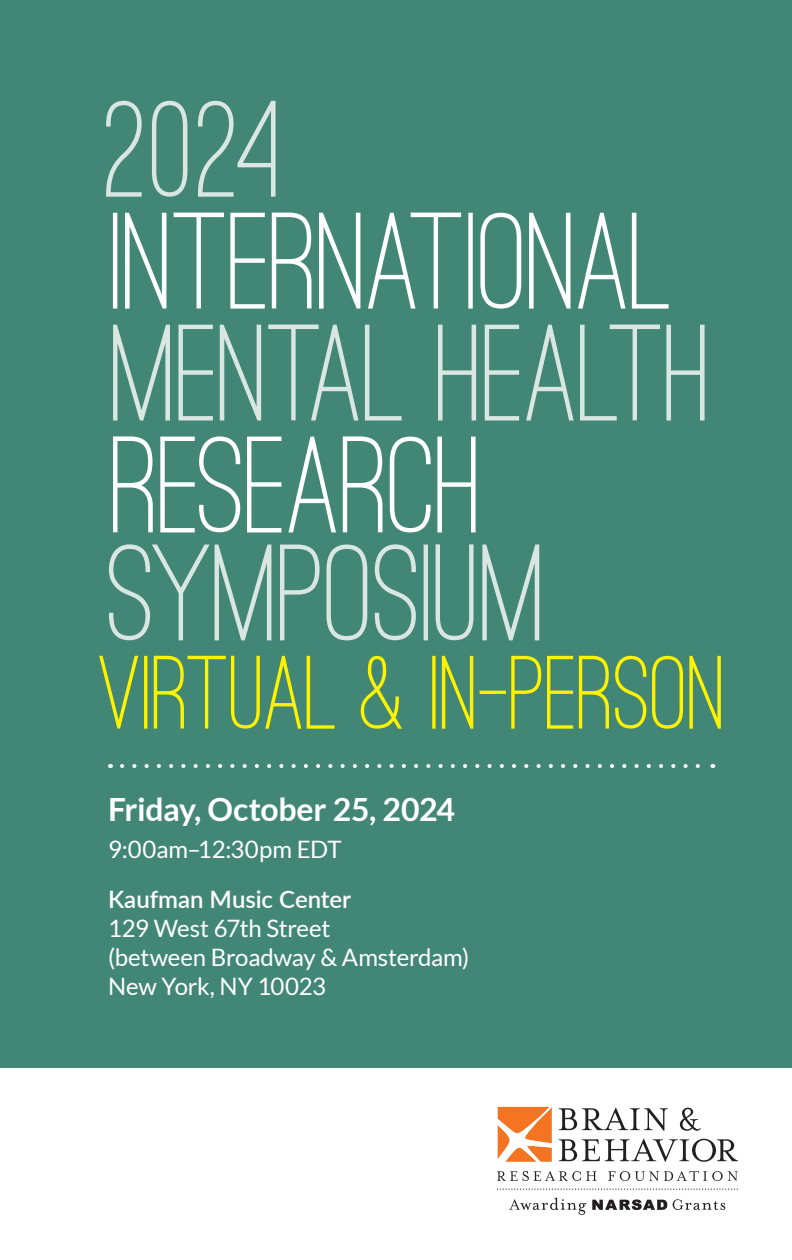
<style>
.page{position:relative;width:792px;height:1260px;background:#fff}
.page>*{position:absolute;margin:0;border:0;box-sizing:border-box;transform-origin:0 0}
.t1{font:500 142.2px "Ostrich Sans";letter-spacing:-.015em;color:#d9e6e1}
.t2{font:500 142.2px "Ostrich Sans";letter-spacing:-.015em;color:#fff}
.t3{font:500 108px "Ostrich Sans";letter-spacing:-.01em;color:#fff200}
.t4{font:700 32px "Lato";letter-spacing:-.01em;color:#fff}
.t5{font:24px/28.8px "Lato";letter-spacing:-.01em;color:#fff}
.t6{font:600 24px "Lato";color:#fff}
</style>
<div class="page">
<div style="left:0;top:0;width:792px;height:1068px;background:#428776"></div>
<svg style="left:509px;top:1198px;width:158px;height:17px"></svg>
<svg style="left:673px;top:1199px;width:52px;height:11px"></svg>
<svg style="left:559px;top:1108px;width:109px;height:23px"></svg>
<svg style="left:680px;top:1108px;width:21px;height:23px"></svg>
<svg style="left:559px;top:1139px;width:179px;height:23px"></svg>
<svg style="left:498px;top:1107px;width:54px;height:55px"></svg>
<svg style="left:497px;top:1171px;width:100px;height:10px"></svg>
<svg style="left:608px;top:1171px;width:130px;height:10px"></svg>
<svg style="left:497px;top:1189px;width:241px;height:1px"></svg>
<svg style="left:122px;top:764px;width:578px;height:4px"></svg>
<h1 class="t1" style="left:104px;top:64px;width:179px">2024</h1>
<h1 class="t2" style="left:110px;top:176px;width:565px">INTERNATIONAL</h1>
<h1 class="t1" style="left:112px;top:288px;width:603px">MENTAL HEALTH</h1>
<h1 class="t2" style="left:112px;top:400px;width:375px">RESEARCH</h1>
<h1 class="t1" style="left:108px;top:508px;width:443px">SYMPOSIUM</h1>
<h2 class="t3" style="left:99px;top:628px;width:630px">VIRTUAL &amp; IN-PERSON</h2>
<h3 class="t4" style="left:108px;top:791px;width:348px">Friday, October 25, 2024</h3>
<p class="t5" style="left:108px;top:834px;width:235px">9:00am–12:30pm EDT</p>
<p class="t6" style="left:108px;top:882px;width:245px">Kaufman Music Center</p>
<p class="t5" style="left:108px;top:914px;width:363px">129 West 67th Street<br>(between Broadway &amp; Amsterdam)<br>New York, NY 10023</p>
</div>
